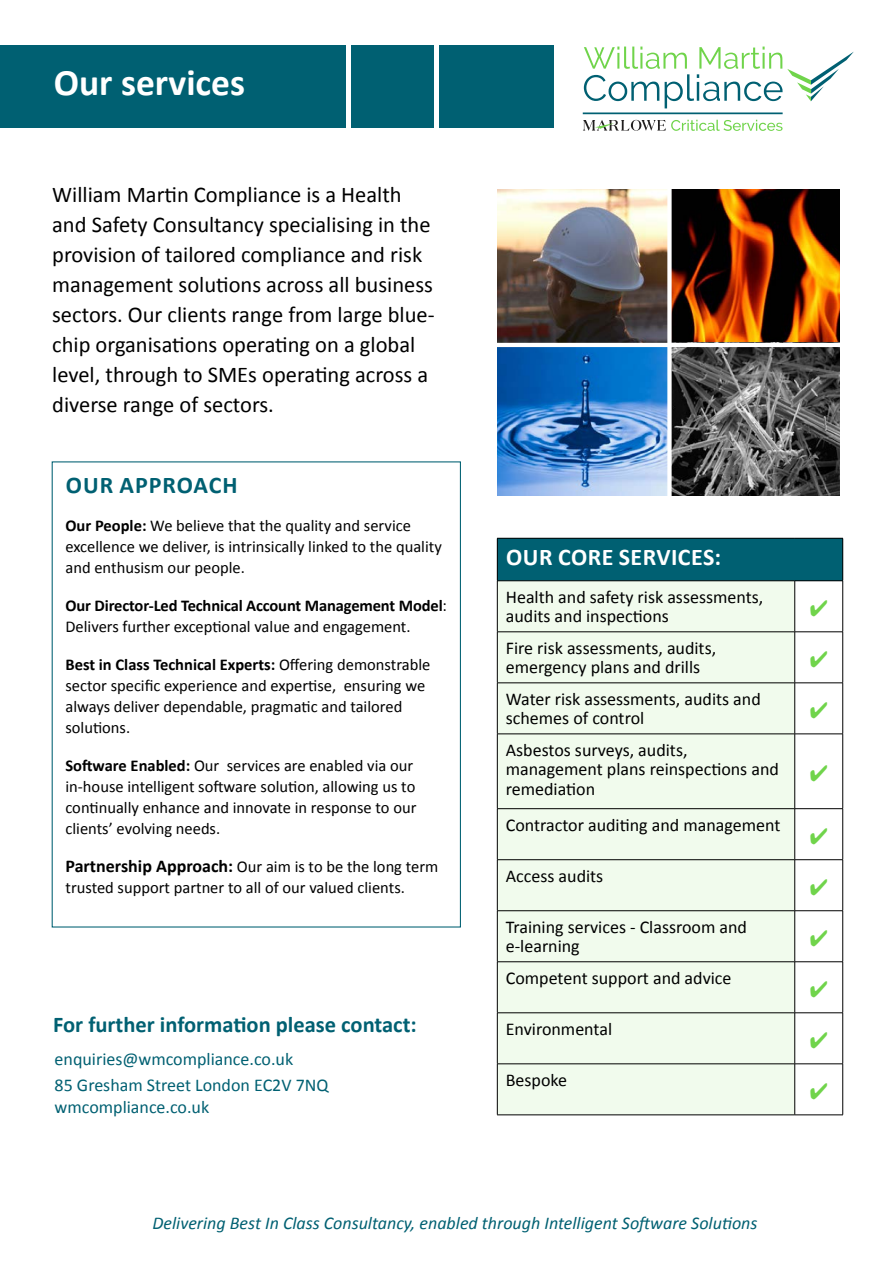
<style>
.page{position:relative;width:893px;height:1263px;background:#fff}
.page>*{position:absolute;margin:0;border:0;box-sizing:border-box;transform-origin:0 0}
.t1{font:700 37.5px "Calibri";color:#fff}
.t2{font:700 24px "Calibri";letter-spacing:.02em;color:#fff}
.t3{font:700 24px "Calibri";letter-spacing:.04em;color:#006072}
.t4{font:22.5px/30px "Calibri";color:#000}
.t5{font:700 22.5px "Calibri";color:#006072}
.t6{font:18px/19.5px "Calibri";color:#000}
.t7{font:italic 18px "Calibri";color:#006072}
.t8{font:18px/25.8px "Calibri";color:#006072}
.t9{font:16.5px/21px "Calibri";color:#000}
.t10{font:700 16.5px/21px "Calibri";letter-spacing:-.01em;color:#000}
.s1{font-weight:700}
.s2{font-weight:400}
.s3{font-weight:700;font-size:18px}
</style>
<div class="page">
<div style="left:0;top:45px;width:346px;height:83px;background:#006072"></div>
<div style="left:497px;top:538px;width:346px;height:43px;background:#006072"></div>
<div style="left:498px;top:581px;width:296px;height:533px;background:#f1fbed"></div>
<hr style="left:497px;top:538px;width:298px;height:1px;background:#000">
<hr style="left:497px;top:538px;width:1px;height:43px;background:#000">
<hr style="left:795px;top:538px;width:48px;height:1px;background:#000">
<hr style="left:842px;top:538px;width:1px;height:43px;background:#000">
<hr style="left:497px;top:580px;width:298px;height:1px;background:#000">
<hr style="left:497px;top:581px;width:1px;height:51px;background:#000">
<hr style="left:795px;top:580px;width:48px;height:1px;background:#000">
<hr style="left:794px;top:581px;width:1px;height:51px;background:#000">
<hr style="left:842px;top:581px;width:1px;height:51px;background:#000">
<hr style="left:497px;top:631px;width:298px;height:1px;background:#000">
<hr style="left:497px;top:632px;width:1px;height:51px;background:#000">
<hr style="left:795px;top:631px;width:48px;height:1px;background:#000">
<hr style="left:794px;top:632px;width:1px;height:51px;background:#000">
<hr style="left:842px;top:632px;width:1px;height:51px;background:#000">
<hr style="left:497px;top:683px;width:298px;height:1px;background:#000">
<hr style="left:497px;top:683px;width:1px;height:51px;background:#000">
<hr style="left:795px;top:683px;width:48px;height:1px;background:#000">
<hr style="left:794px;top:683px;width:1px;height:51px;background:#000">
<hr style="left:842px;top:683px;width:1px;height:51px;background:#000">
<hr style="left:497px;top:734px;width:298px;height:1px;background:#000">
<hr style="left:497px;top:734px;width:1px;height:74px;background:#000">
<hr style="left:795px;top:734px;width:48px;height:1px;background:#000">
<hr style="left:794px;top:734px;width:1px;height:74px;background:#000">
<hr style="left:842px;top:734px;width:1px;height:74px;background:#000">
<hr style="left:497px;top:808px;width:298px;height:1px;background:#000">
<hr style="left:497px;top:809px;width:1px;height:50px;background:#000">
<hr style="left:795px;top:808px;width:48px;height:1px;background:#000">
<hr style="left:794px;top:809px;width:1px;height:50px;background:#000">
<hr style="left:842px;top:809px;width:1px;height:50px;background:#000">
<hr style="left:497px;top:859px;width:298px;height:1px;background:#000">
<hr style="left:497px;top:860px;width:1px;height:50px;background:#000">
<hr style="left:795px;top:859px;width:48px;height:1px;background:#000">
<hr style="left:794px;top:860px;width:1px;height:50px;background:#000">
<hr style="left:842px;top:860px;width:1px;height:50px;background:#000">
<hr style="left:497px;top:910px;width:298px;height:1px;background:#000">
<hr style="left:497px;top:911px;width:1px;height:50px;background:#000">
<hr style="left:795px;top:910px;width:48px;height:1px;background:#000">
<hr style="left:794px;top:911px;width:1px;height:50px;background:#000">
<hr style="left:842px;top:911px;width:1px;height:50px;background:#000">
<hr style="left:497px;top:961px;width:298px;height:1px;background:#000">
<hr style="left:497px;top:962px;width:1px;height:50px;background:#000">
<hr style="left:795px;top:961px;width:48px;height:1px;background:#000">
<hr style="left:794px;top:962px;width:1px;height:50px;background:#000">
<hr style="left:842px;top:962px;width:1px;height:50px;background:#000">
<hr style="left:497px;top:1012px;width:298px;height:1px;background:#000">
<hr style="left:497px;top:1013px;width:1px;height:50px;background:#000">
<hr style="left:795px;top:1012px;width:48px;height:1px;background:#000">
<hr style="left:794px;top:1013px;width:1px;height:50px;background:#000">
<hr style="left:842px;top:1013px;width:1px;height:50px;background:#000">
<hr style="left:497px;top:1063px;width:298px;height:1px;background:#000">
<hr style="left:497px;top:1064px;width:1px;height:51px;background:#000">
<hr style="left:795px;top:1063px;width:48px;height:1px;background:#000">
<hr style="left:794px;top:1064px;width:1px;height:51px;background:#000">
<hr style="left:842px;top:1064px;width:1px;height:51px;background:#000">
<hr style="left:497px;top:1114px;width:298px;height:1px;background:#000">
<hr style="left:795px;top:1114px;width:48px;height:1px;background:#000">
<img style="left:497px;top:189px;width:343px;height:307px">
<svg style="left:583px;top:120px;width:199px;height:11px"></svg>
<hr style="left:583px;top:112px;width:200px;height:2px;background:#006072">
<svg style="left:584px;top:47px;width:270px;height:61px"></svg>
<div style="left:351px;top:45px;width:83px;height:83px;background:#006072"></div>
<div style="left:439px;top:45px;width:115px;height:83px;background:#006072"></div>
<hr style="left:489px;top:343px;width:365px;height:4px;background:#fff">
<div style="left:667px;top:185px;width:5px;height:321px;background:#fff"></div>
<h1 class="t1" style="left:54px;top:60px;width:193px">Our services</h1>
<p class="t4" style="left:52px;top:178px;width:384px">William Martin Compliance is a Health and Safety Consultancy specialising in the provision of tailored compliance and risk management solutions across all business sectors. Our clients range from large blue&shy;chip organisations operating on a global level, through to SMEs operating across a diverse range of sectors.</p>
<h2 class="t3" style="left:66px;top:470px;width:173px">OUR APPROACH</h2>
<p class="t9" style="left:65px;top:514px;width:378px"><span class="s1">Our People:</span> We believe that the quality and service excellence we deliver, is intrinsically linked to the quality and enthusism our people.</p>
<p class="t10" style="left:65px;top:594px;width:383px">Our Director-Led Technical Account Management Model<span class="s2">:<br>Delivers further exceptional value and engagement.</span></p>
<p class="t9" style="left:65px;top:653px;width:366px"><span class="s1">Best in Class Technical Experts:</span> Offering demonstrable sector specific experience and expertise, ensuring we always deliver dependable, pragmatic and tailored solutions.</p>
<p class="t9" style="left:65px;top:754px;width:352px"><span class="s1">Software Enabled:</span> Our services are enabled via our in-house intelligent software solution, allowing us to continually enhance and innovate in response to our clients’ evolving needs.</p>
<p class="t9" style="left:65px;top:855px;width:374px"><span class="s3">Partnership Approach:</span> Our aim is to be the long term trusted support partner to all of our valued clients.</p>
<h3 class="t5" style="left:53px;top:1010px;width:365px">For further information please contact:</h3>
<p class="t8" style="left:55px;top:1046px;width:275px">enquiries@wmcompliance.co.uk<br>85 Gresham Street London EC2V 7NQ</p>
<p class="t8" style="left:55px;top:1093px;width:156px">wmcompliance.co.uk</p>
<h2 class="t2" style="left:506px;top:542px;width:216px">OUR CORE SERVICES:</h2>
<p class="t6" style="left:506px;top:586px;width:259px">Health and safety risk assessments, audits and inspections</p>
<p class="t6" style="left:506px;top:637px;width:212px">Fire risk assessments, audits, emergency plans and drills</p>
<p class="t6" style="left:506px;top:688px;width:256px">Water risk assessments, audits and schemes of control</p>
<p class="t6" style="left:506px;top:739px;width:275px">Asbestos surveys, audits, management plans reinspections and remediation</p>
<p class="t6" style="left:506px;top:814px;width:276px">Contractor auditing and management</p>
<p class="t6" style="left:506px;top:865px;width:99px">Access audits</p>
<p class="t6" style="left:506px;top:916px;width:243px">Training services - Classroom and e-learning</p>
<p class="t6" style="left:506px;top:967px;width:227px">Competent support and advice</p>
<p class="t6" style="left:506px;top:1018px;width:108px">Environmental</p>
<p class="t6" style="left:506px;top:1069px;width:63px">Bespoke</p>
<p class="t7" style="left:152px;top:1212px;width:607px">Delivering Best In Class Consultancy, enabled through Intelligent Software Solutions</p>
</div>
